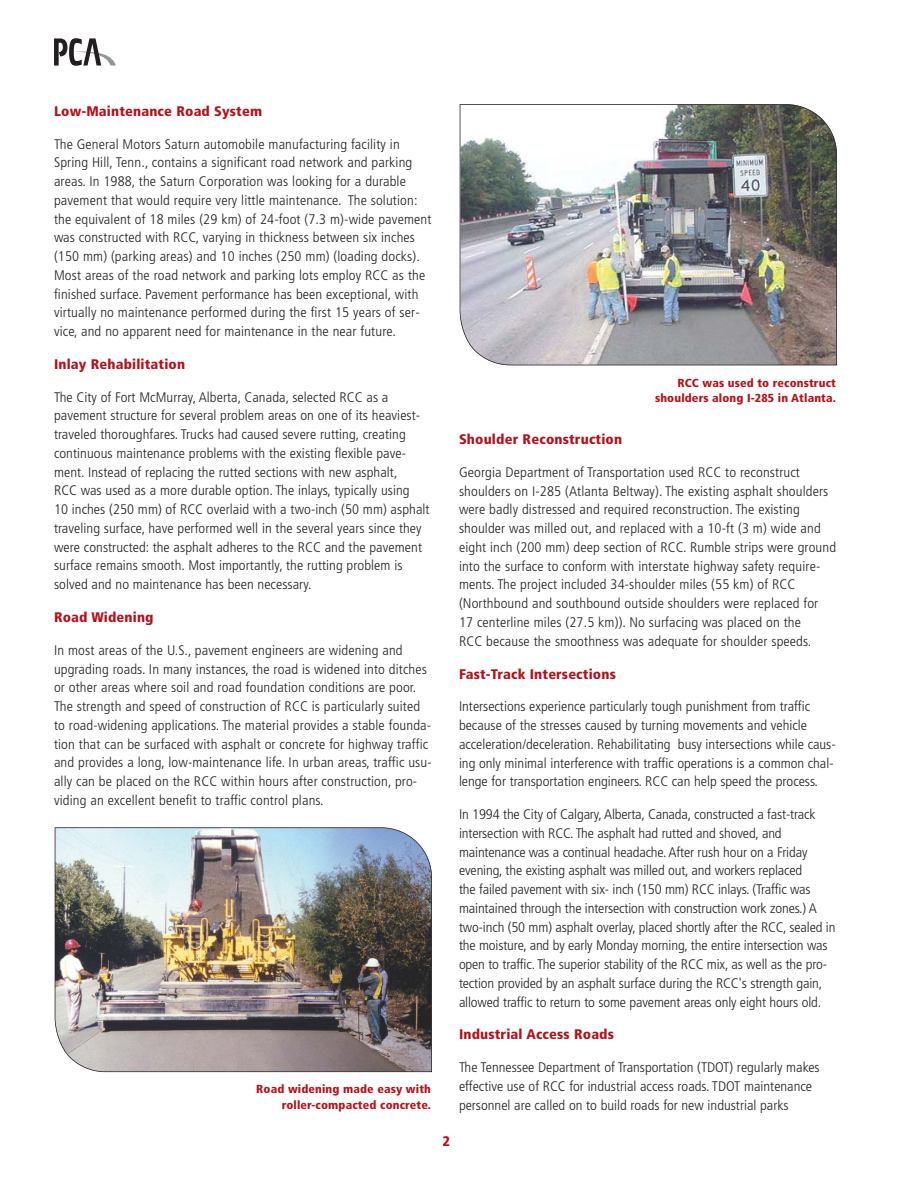
<style>
.page{position:relative;width:918px;height:1188px;background:#fff}
.page>*{position:absolute;margin:0;border:0;box-sizing:border-box;transform-origin:0 0}
.t1{font:300 condensed 13.8px/18.8px "Frutiger";letter-spacing:.005em;color:#231f20;scale:1.05 1}
.t2{font:900 condensed 13.8px "Frutiger";letter-spacing:.01em;color:#b5111a;scale:1.05 1}
.t3{font:900 condensed 11.7px/15.8px "Frutiger";letter-spacing:.01em;color:#b5111a;text-align:right;scale:1.05 1}
</style>
<div class="page">
<svg style="left:54px;top:38px;width:62px;height:28px"></svg>
<img style="left:55px;top:827px;width:377px;height:245px">
<img style="left:460px;top:104px;width:377px;height:261px">
<p class="t2" style="left:54px;top:105px;width:200px">Low-Maintenance Road System</p>
<p class="t1" style="left:54px;top:135px;width:361px">The General Motors Saturn automobile manufacturing facility in Spring Hill, Tenn., contains a significant road network and parking areas. In 1988, the Saturn Corporation was looking for a durable pavement that would require very little maintenance. The solution: the equivalent of 18 miles (29 km) of 24-foot (7.3 m)-wide pavement was constructed with RCC, varying in thickness between six inches (150 mm) (parking areas) and 10 inches (250 mm) (loading docks).<br>Most areas of the road network and parking lots employ RCC as the finished surface. Pavement performance has been exceptional, with virtually no maintenance performed during the first 15 years of ser&shy;vice, and no apparent need for maintenance in the near future.</p>
<p class="t2" style="left:54px;top:358px;width:126px">Inlay Rehabilitation</p>
<p class="t1" style="left:54px;top:389px;width:359px">The City of Fort McMurray, Alberta, Canada, selected RCC as a pavement structure for several problem areas on one of its heaviest&shy;traveled thoroughfares. Trucks had caused severe rutting, creating continuous maintenance problems with the existing flexible pave&shy;ment. Instead of replacing the rutted sections with new asphalt,<br>RCC was used as a more durable option. The inlays, typically using<br>10 inches (250 mm) of RCC overlaid with a two-inch (50 mm) asphalt traveling surface, have performed well in the several years since they were constructed: the asphalt adheres to the RCC and the pavement surface remains smooth. Most importantly, the rutting problem is solved and no maintenance has been necessary.</p>
<p class="t2" style="left:54px;top:612px;width:96px">Road Widening</p>
<p class="t1" style="left:54px;top:642px;width:361px">In most areas of the U.S., pavement engineers are widening and upgrading roads. In many instances, the road is widened into ditches or other areas where soil and road foundation conditions are poor.<br>The strength and speed of construction of RCC is particularly suited to road-widening applications. The material provides a stable founda&shy;tion that can be surfaced with asphalt or concrete for highway traffic and provides a long, low-maintenance life. In urban areas, traffic usu&shy;ally can be placed on the RCC within hours after construction, pro&shy;viding an excellent benefit to traffic control plans.</p>
<p class="t3" style="left:256px;top:1082px;width:168px">Road widening made easy with roller-compacted concrete.</p>
<p class="t3" style="left:655px;top:376px;width:174px">RCC was used to reconstruct shoulders along I-285 in Atlanta.</p>
<p class="t2" style="left:442px;top:1135px;width:9px">2</p>
<p class="t2" style="left:459px;top:434px;width:157px">Shoulder Reconstruction</p>
<p class="t1" style="left:459px;top:464px;width:361px">Georgia Department of Transportation used RCC to reconstruct shoulders on I-285 (Atlanta Beltway). The existing asphalt shoulders were badly distressed and required reconstruction. The existing shoulder was milled out, and replaced with a 10-ft (3 m) wide and eight inch (200 mm) deep section of RCC. Rumble strips were ground into the surface to conform with interstate highway safety require&shy;ments. The project included 34-shoulder miles (55 km) of RCC (Northbound and southbound outside shoulders were replaced for<br>17 centerline miles (27.5 km)). No surfacing was placed on the<br>RCC because the smoothness was adequate for shoulder speeds.</p>
<p class="t2" style="left:459px;top:668px;width:151px">Fast-Track Intersections</p>
<p class="t1" style="left:459px;top:698px;width:360px">Intersections experience particularly tough punishment from traffic because of the stresses caused by turning movements and vehicle acceleration/deceleration. Rehabilitating busy intersections while caus&shy;ing only minimal interference with traffic operations is a common chal&shy;lenge for transportation engineers. RCC can help speed the process.</p>
<p class="t1" style="left:459px;top:806px;width:360px">In 1994 the City of Calgary, Alberta, Canada, constructed a fast-track intersection with RCC. The asphalt had rutted and shoved, and maintenance was a continual headache. After rush hour on a Friday evening, the existing asphalt was milled out, and workers replaced<br>the failed pavement with six- inch (150 mm) RCC inlays. (Traffic was maintained through the intersection with construction work zones.) A two-inch (50 mm) asphalt overlay, placed shortly after the RCC, sealed in the moisture, and by early Monday morning, the entire intersection was open to traffic. The superior stability of the RCC mix, as well as the pro&shy;tection provided by an asphalt surface during the RCC's strength gain, allowed traffic to return to some pavement areas only eight hours old.</p>
<p class="t2" style="left:459px;top:1029px;width:149px">Industrial Access Roads</p>
<p class="t1" style="left:459px;top:1059px;width:345px">The Tennessee Department of Transportation (TDOT) regularly makes effective use of RCC for industrial access roads. TDOT maintenance personnel are called on to build roads for new industrial parks</p>
</div>
